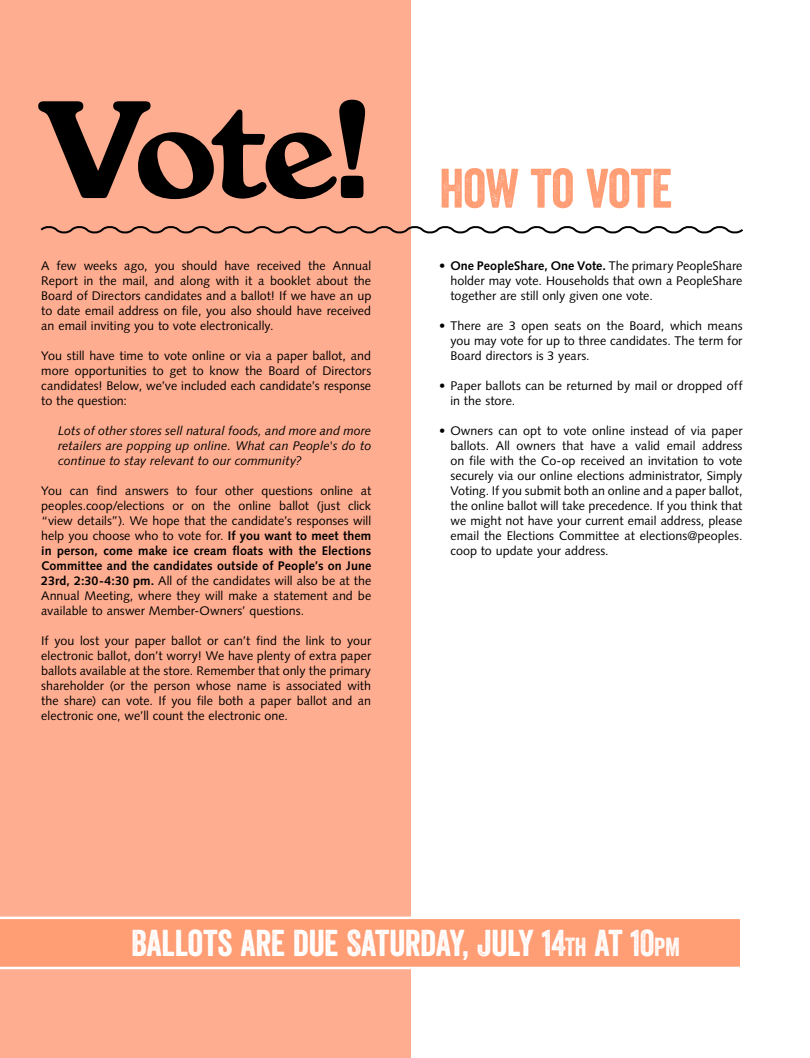
<style>
.page{position:relative;width:810px;height:1058px;background:#fff}
.page>*{position:absolute;margin:0;border:0;box-sizing:border-box;transform-origin:0 0}
.t1{font:700 145px "Windsor D";color:#000}
.t2{font:53.75px "Veneer";letter-spacing:-.01em;color:#ff9d75}
.t3{font:36.25px "Veneer";letter-spacing:-.015em;color:#fff}
.t4{font:12.5px/15px "Syntax LT Std";color:#000;text-align:justify}
.t5{font:italic 12.5px/15px "Syntax LT Std";color:#000;text-align:justify}
.s1{font-weight:700}
.s2{font-size:25.38px}
</style>
<div class="page">
<div style="left:0;top:0;width:411px;height:1058px;background:#ffad90"></div>
<svg style="left:40px;top:226px;width:703px;height:8px"></svg>
<svg style="left:0;top:916px;width:740px;height:53px;background:#ffa682"></svg>
<h1 class="t1" style="left:41px;top:66px;width:331px">Vote!</h1>
<p class="t4" style="left:41px;top:258px;width:332px">A few weeks ago, you should have received the Annual Report in the mail, and along with it a booklet about the Board of Directors candidates and a ballot! If we have an up to date email address on file, you also should have received an email inviting you to vote electronically.</p>
<p class="t4" style="left:41px;top:348px;width:331px">You still have time to vote online or via a paper ballot, and more opportunities to get to know the Board of Directors candidates! Below, we’ve included each candidate’s response to the question:</p>
<p class="t5" style="left:58px;top:423px;width:315px">Lots of other stores sell natural foods, and more and more retailers are popping up online. What can People's do to continue to stay relevant to our community?</p>
<p class="t4" style="left:41px;top:483px;width:332px">You can find answers to four other questions online at peoples.coop/elections or on the online ballot (just click “view details”). We hope that the candidate’s responses will help you choose who to vote for. <span class="s1">If you want to meet them in person, come make ice cream floats with the Elections Committee and the candidates outside of People’s on June 23rd, 2:30-4:30 pm.</span> All of the candidates will also be at the Annual Meeting, where they will make a statement and be available to answer Member-Owners’ questions.</p>
<p class="t4" style="left:41px;top:633px;width:332px">If you lost your paper ballot or can’t find the link to your electronic ballot, don’t worry! We have plenty of extra paper ballots available at the store. Remember that only the primary shareholder (or the person whose name is associated with the share) can vote. If you file both a paper ballot and an electronic one, we’ll count the electronic one.</p>
<h2 class="t2" style="left:439px;top:155px;width:235px">HOW TO VOTE</h2>
<p class="t4" style="left:450px;top:258px;width:294px;text-indent:-11px"><span class="s1">• One PeopleShare, One Vote.</span> The primary PeopleShare holder may vote. Households that own a PeopleShare together are still only given one vote.</p>
<p class="t4" style="left:450px;top:318px;width:294px;text-indent:-11px">• There are 3 open seats on the Board, which means you may vote for up to three candidates. The term for Board directors is 3 years.</p>
<p class="t4" style="left:450px;top:378px;width:294px;text-indent:-11px">• Paper ballots can be returned by mail or dropped off in the store.</p>
<p class="t4" style="left:450px;top:423px;width:294px;text-indent:-11px">• Owners can opt to vote online instead of via paper ballots. All owners that have a valid email address on file with the Co-op received an invitation to vote securely via our online elections administrator, Simply Voting. If you submit both an online and a paper ballot, the online ballot will take precedence. If you think that we might not have your current email address, please email the Elections Committee at elections@peoples. coop to update your address.</p>
<h3 class="t3" style="left:131px;top:920px;width:550px">BALLOTS ARE DUE SATURDAY, JULY 14<span class="s2">th</span> AT 10<span class="s2">pm</span></h3>
</div>
